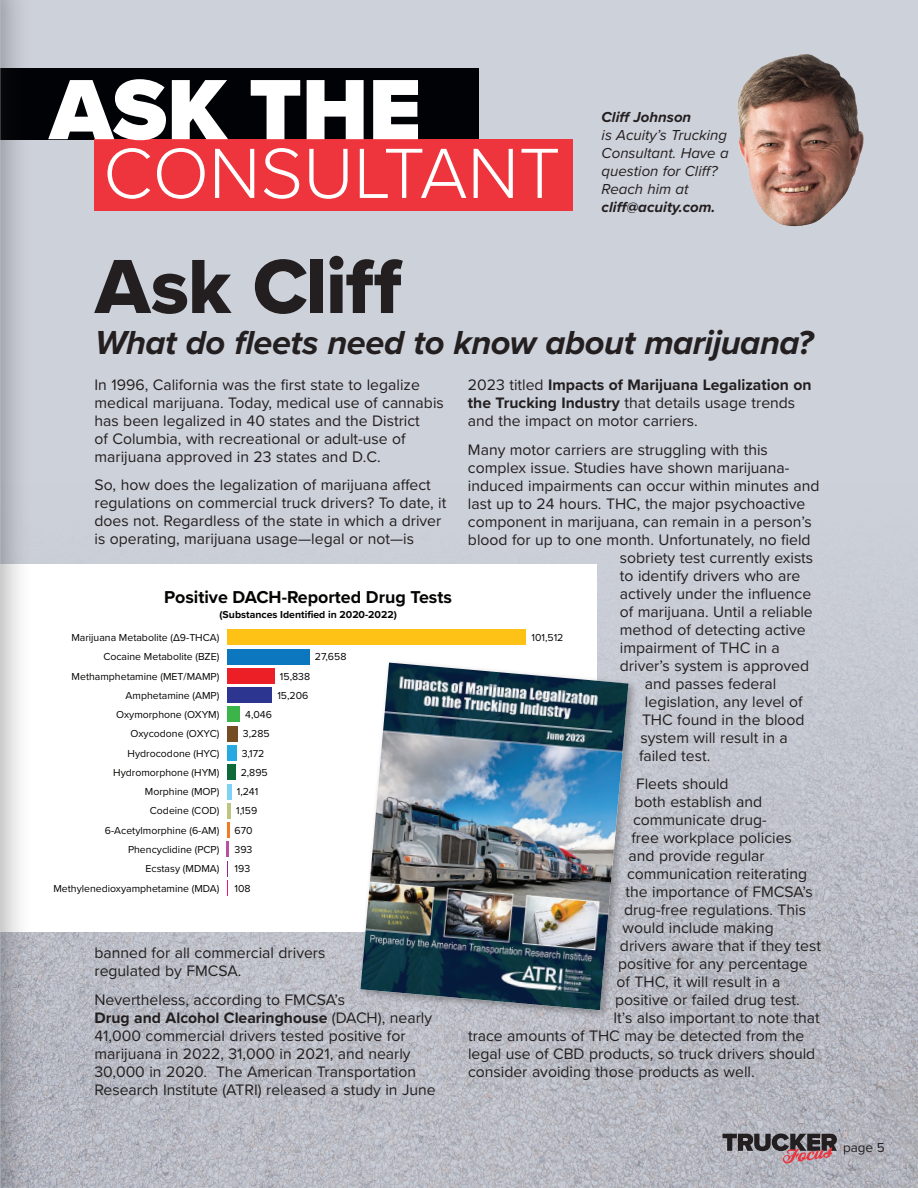
<style>
.page{position:relative;width:918px;height:1188px;background:#cdd1da}
.page>*{position:absolute;margin:0;border:0;box-sizing:border-box;transform-origin:0 0}
.t1{font:900 88.65px "Proxima Nova";color:#fff}
.t2{font:79.5px "Proxima Nova Extrabld";letter-spacing:-.015em;color:#231f20}
.t3{font:300 73.65px "Proxima Nova";color:#fff}
.t4{font:italic 700 34.5px "Proxima Nova";letter-spacing:-.015em;color:#231f20}
.t5{font:700 17.85px "Proxima Nova";color:#040503}
.t6{font:15.75px/18px "Proxima Nova";color:#231f20}
.t7{font:italic 15px/17.9px "Proxima Nova";color:#231f20}
.t8{font:italic 700 15px "Proxima Nova";color:#231f20}
.t9{font:13.5px "Proxima Nova";color:#231f20}
.t10{font:10.5px/19.4px "Proxima Nova";color:#040503;text-align:right}
.t11{font:700 10.5px "Proxima Nova";color:#040503}
.s1{font-weight:700}
</style>
<div class="page">
<img style="left:33px;top:564px;width:885px;height:624px">
<div style="left:0;top:68px;width:479px;height:71px;background:#010206"></div>
<div style="left:94px;top:139px;width:479px;height:72px;background:#ee343d"></div>
<img style="left:737px;top:54px;width:127px;height:173px">
<svg style="left:723px;top:1133px;width:114px;height:31px;background:#83757b"></svg>
<div style="left:0;top:565px;width:596px;height:367px;background:#fff"></div>
<div style="left:227px;top:629px;width:298px;height:16px;background:#fdc215"></div>
<div style="left:227px;top:649px;width:82px;height:16px;background:#0c77be"></div>
<div style="left:227px;top:668px;width:48px;height:16px;background:#ed1f26"></div>
<div style="left:227px;top:687px;width:45px;height:16px;background:#2c3590"></div>
<div style="left:227px;top:706px;width:13px;height:16px;background:#3bb54a"></div>
<div style="left:227px;top:726px;width:10px;height:16px;background:#744d24"></div>
<div style="left:227px;top:745px;width:10px;height:16px;background:#26aae1"></div>
<div style="left:227px;top:764px;width:9px;height:16px;background:#0c6938"></div>
<hr style="left:227px;top:784px;width:4px;height:16px;background:#7ed2f5">
<hr style="left:227px;top:803px;width:4px;height:16px;background:#bec583">
<svg style="left:227px;top:822px;width:2px;height:74px"></svg>
<div style="left:357px;top:659px;width:281px;height:361px;background:#231f20;opacity:.35"></div>
<img style="left:360px;top:663px;width:268px;height:347px">
<div style="left:0;top:0;width:33px;height:1188px;background:#231f20;opacity:.35"></div>
<img style="left:0;top:0;width:1px;height:1188px">
<h1 class="t1" style="left:50px;top:44px;width:373px">ASK THE</h1>
<h3 class="t3" style="left:103px;top:118px;width:459px">CONSULTANT</h3>
<p class="t8" style="left:602px;top:106px;width:91px">Cliff Johnson</p>
<p class="t7" style="left:602px;top:126px;width:129px">is Acuity’s Trucking<br>Consultant. Have a question for Cliff?<br>Reach him at</p>
<p class="t8" style="left:602px;top:195px;width:115px">cliff@acuity.com.</p>
<h2 class="t2" style="left:95px;top:227px;width:308px">Ask Cliff</h2>
<h3 class="t4" style="left:95px;top:317px;width:720px">What do fleets need to know about marijuana?</h3>
<p class="t6" style="left:94px;top:375px;width:351px">In 1996, California was the first state to legalize medical marijuana. Today, medical use of cannabis has been legalized in 40 states and the District<br>of Columbia, with recreational or adult-use of marijuana approved in 23 states and D.C.</p>
<p class="t6" style="left:94px;top:476px;width:353px">So, how does the legalization of marijuana affect regulations on commercial truck drivers? To date, it does not. Regardless of the state in which a driver is operating, marijuana usage—legal or not—is</p>
<p class="t5" style="left:164px;top:584px;width:289px">Positive DACH-Reported Drug Tests</p>
<p class="t11" style="left:220px;top:607px;width:179px">(Substances Identified in 2020-2022)</p>
<p class="t10" style="left:53px;top:627px;width:167px">Marijuana Metabolite (Δ9-THCA)<br>Cocaine Metabolite (BZE)<br>Methamphetamine (MET/MAMP)<br>Amphetamine (AMP)<br>Oxymorphone (OXYM)<br>Oxycodone (OXYC)<br>Hydrocodone (HYC)<br>Hydromorphone (HYM)<br>Morphine (MOP)<br>Codeine (COD)<br>6-Acetylmorphine (6-AM)<br>Phencyclidine (PCP)<br>Ecstasy (MDMA)<br>Methylenedioxyamphetamine (MDA)</p>
<p class="t10" style="left:315px;top:647px;width:33px">27,658</p>
<p class="t10" style="left:277px;top:666px;width:34px;text-align:left">15,838<br>15,206</p>
<p class="t10" style="left:245px;top:704px;width:28px">4,046</p>
<p class="t10" style="left:243px;top:724px;width:28px">3,285</p>
<p class="t10" style="left:242px;top:743px;width:24px">3,172</p>
<p class="t10" style="left:241px;top:762px;width:29px">2,895</p>
<p class="t10" style="left:237px;top:782px;width:23px">1,241</p>
<p class="t10" style="left:236px;top:801px;width:23px">1,159</p>
<p class="t10" style="left:235px;top:820px;width:20px">670</p>
<p class="t10" style="left:235px;top:839px;width:19px">393</p>
<p class="t10" style="left:235px;top:859px;width:17px">193</p>
<p class="t10" style="left:235px;top:878px;width:18px">108</p>
<p class="t6" style="left:94px;top:944px;width:232px">banned for all commercial drivers regulated by FMCSA.</p>
<p class="t6" style="left:94px;top:990px;width:343px">Nevertheless, according to FMCSA’s<br><span class="s1">Drug and Alcohol Clearinghouse</span> (DACH), nearly 41,000 commercial drivers tested positive for marijuana in 2022, 31,000 in 2021, and nearly 30,000 in 2020. The American Transportation Research Institute (ATRI) released a study in June</p>
<p class="t6" style="left:468px;top:375px;width:345px">2023 titled <span class="s1">Impacts of Marijuana Legalization on the Trucking Industry</span> that details usage trends and the impact on motor carriers.</p>
<p class="t6" style="left:468px;top:440px;width:301px">Many motor carriers are struggling with this</p>
<p class="t6" style="left:468px;top:458px;width:323px">complex issue. Studies have shown marijuana-</p>
<p class="t6" style="left:468px;top:476px;width:353px">induced impairments can occur within minutes and</p>
<p class="t6" style="left:468px;top:494px;width:339px">last up to 24 hours. THC, the major psychoactive</p>
<p class="t6" style="left:468px;top:512px;width:345px">component in marijuana, can remain in a person’s</p>
<p class="t6" style="left:468px;top:530px;width:344px">blood for up to one month. Unfortunately, no field</p>
<p class="t6" style="left:620px;top:548px;width:195px">sobriety test currently exists</p>
<p class="t6" style="left:620px;top:566px;width:182px">to identify drivers who are</p>
<p class="t6" style="left:620px;top:584px;width:193px">actively under the influence</p>
<p class="t6" style="left:620px;top:602px;width:194px">of marijuana. Until a reliable</p>
<p class="t6" style="left:620px;top:620px;width:187px">method of detecting active</p>
<p class="t6" style="left:620px;top:638px;width:161px">impairment of THC in a</p>
<p class="t6" style="left:620px;top:656px;width:191px">driver’s system is approved</p>
<p class="t6" style="left:645px;top:674px;width:133px">and passes federal</p>
<p class="t6" style="left:645px;top:692px;width:159px">legislation, any level of</p>
<p class="t6" style="left:642px;top:710px;width:164px">THC found in the blood</p>
<p class="t6" style="left:641px;top:728px;width:149px">system will result in a</p>
<p class="t6" style="left:639px;top:746px;width:73px">failed test.</p>
<p class="t6" style="left:636px;top:774px;width:94px">Fleets should</p>
<p class="t6" style="left:635px;top:792px;width:129px">both establish and</p>
<p class="t6" style="left:633px;top:810px;width:135px">communicate drug-</p>
<p class="t6" style="left:632px;top:828px;width:162px">free workplace policies</p>
<p class="t6" style="left:629px;top:846px;width:138px">and provide regular</p>
<p class="t6" style="left:627px;top:864px;width:182px">communication reiterating</p>
<p class="t6" style="left:626px;top:882px;width:189px">the importance of FMCSA’s</p>
<p class="t6" style="left:624px;top:900px;width:184px">drug-free regulations. This</p>
<p class="t6" style="left:623px;top:918px;width:153px">would include making</p>
<p class="t6" style="left:620px;top:936px;width:203px">drivers aware that if they test</p>
<p class="t6" style="left:618px;top:954px;width:191px">positive for any percentage</p>
<p class="t6" style="left:617px;top:972px;width:165px">of THC, it will result in a</p>
<p class="t6" style="left:615px;top:990px;width:186px">positive or failed drug test.</p>
<p class="t6" style="left:614px;top:1008px;width:208px">It’s also important to note that</p>
<p class="t6" style="left:468px;top:1026px;width:338px">trace amounts of THC may be detected from the</p>
<p class="t6" style="left:468px;top:1044px;width:349px">legal use of CBD products, so truck drivers should</p>
<p class="t6" style="left:468px;top:1062px;width:288px">consider avoiding those products as well.</p>
<p class="t10" style="left:532px;top:627px;width:33px">101,512</p>
<p class="t9" style="left:843px;top:1137px;width:43px">page 5</p>
</div>
